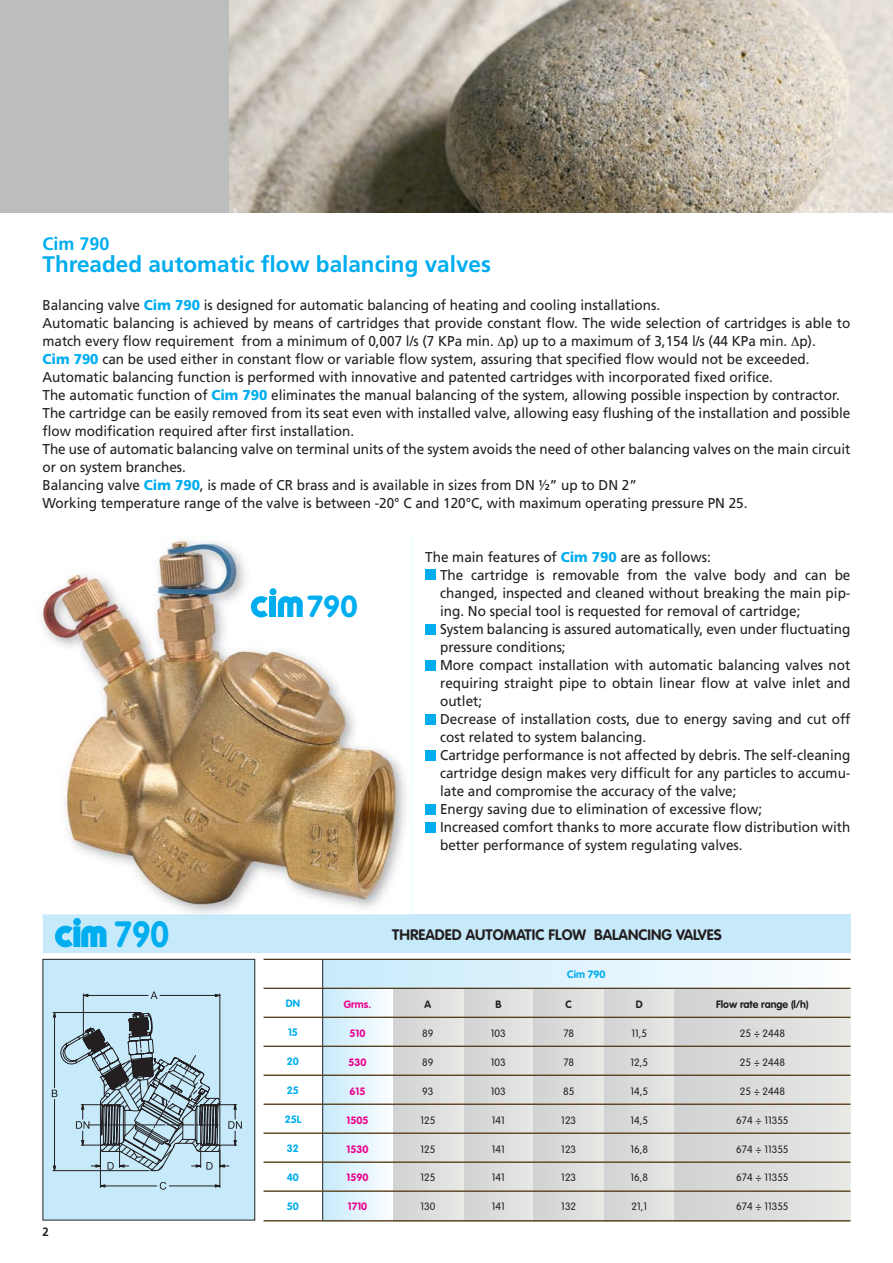
<style>
.page{position:relative;width:893px;height:1263px;background:#fff}
.page>*{position:absolute;margin:0;border:0;box-sizing:border-box;transform-origin:0 0}
.t1{font:700 36px "VAG Rounded";color:#00adef;scale:.9 1}
.t2{font:700 30px "VAG Rounded";color:#00adef}
.t3{font:700 22.5px "Frutiger";color:#00adef}
.t4{font:700 18px "Frutiger";color:#00adef}
.t5{font:700 15px "VAG Rounded";color:#231f20}
.t6{font:14.25px/18px "Frutiger";color:#231f20;scale:.95 1}
.t7{font:700 12px "Frutiger";color:#231f20;scale:.95 1}
.t8{font:300 10.5px "VAG Rounded";color:#231f20}
.t9{font:700 10.5px "VAG Rounded";color:#ec008c}
.t10{font:700 10.5px "VAG Rounded";color:#00adef}
.t11{font:700 10.5px "VAG Rounded";color:#231f20}
.s1{font-weight:900;color:#00adef}
</style>
<div class="page">
<div style="left:463px;top:960px;width:71px;height:261px;background:#dbdcdb"></div>
<div style="left:534px;top:960px;width:70px;height:261px;background:#dbdcdb"></div>
<div style="left:604px;top:960px;width:70px;height:261px;background:#dbdcdb"></div>
<svg style="left:674px;top:989px;width:176px;height:231px;background:#dadad8"></svg>
<div style="left:393px;top:960px;width:70px;height:261px;background:#dbdcdb"></div>
<svg style="left:323px;top:989px;width:70px;height:231px"></svg>
<div style="left:322px;top:960px;width:528px;height:29px;background:linear-gradient(to right,#c7eafb,#fcfeff)"></div>
<div style="left:43px;top:959px;width:212px;height:261px;background:#c7eafb"></div>
<svg style="left:52px;top:991px;width:190px;height:199px"></svg>
<div style="left:43px;top:959px;width:212px;height:261px;border:1px solid #231f20"></div>
<hr style="left:264px;top:959px;width:586px;height:1px;background:#231f20">
<hr style="left:322px;top:960px;width:1px;height:260px;background:#231f20">
<div style="left:43px;top:915px;width:807px;height:38px;background:#c7eafb"></div>
<hr style="left:264px;top:1220px;width:586px;height:1px;background:#231f20">
<hr style="left:264px;top:988px;width:586px;height:1px;background:#231f20">
<hr style="left:264px;top:1017px;width:586px;height:1px;background:#231f20">
<hr style="left:264px;top:1046px;width:586px;height:1px;background:#231f20">
<hr style="left:264px;top:1075px;width:586px;height:1px;background:#231f20">
<hr style="left:264px;top:1104px;width:586px;height:1px;background:#231f20">
<hr style="left:264px;top:1133px;width:586px;height:1px;background:#231f20">
<hr style="left:264px;top:1162px;width:586px;height:1px;background:#231f20">
<hr style="left:264px;top:1191px;width:586px;height:1px;background:#231f20">
<div style="left:0;top:0;width:230px;height:213px;background:#bbbdbf"></div>
<div style="left:425px;top:570px;width:10px;height:10px;background:#00adef"></div>
<div style="left:425px;top:660px;width:10px;height:10px;background:#00adef"></div>
<div style="left:425px;top:714px;width:10px;height:10px;background:#00adef"></div>
<div style="left:425px;top:624px;width:10px;height:10px;background:#00adef"></div>
<div style="left:425px;top:804px;width:10px;height:10px;background:#00adef"></div>
<div style="left:425px;top:822px;width:10px;height:10px;background:#00adef"></div>
<img style="left:230px;top:0;width:663px;height:213px">
<img style="left:41px;top:539px;width:369px;height:380px">
<svg style="left:55px;top:918px;width:52px;height:30px"></svg>
<svg style="left:251px;top:596px;width:17px;height:21px"></svg>
<svg style="left:278px;top:596px;width:25px;height:21px"></svg>
<div style="left:270px;top:597px;width:6px;height:20px;background:#00adef"></div>
<div style="left:269px;top:589px;width:7px;height:6px;background:#00adef;border-radius:50%"></div>
<div style="left:425px;top:750px;width:10px;height:10px;background:#00adef"></div>
<p class="t4" style="left:43px;top:236px;width:69px">Cim 790</p>
<h3 class="t3" style="left:43px;top:256px;width:450px">Threaded automatic flow balancing valves</h3>
<p class="t6" style="left:43px;top:297px;width:852px">Balancing valve <span class="s1">Cim 790</span> is designed for automatic balancing of heating and cooling installations.<br>Automatic balancing is achieved by means of cartridges that provide constant flow. The wide selection of cartridges is able to match every flow requirement from a minimum of 0,007 l/s (7 KPa min. p) up to a maximum of 3,154 l/s (44 KPa min. p).<br><span class="s1">Cim 790</span> can be used either in constant flow or variable flow system, assuring that specified flow would not be exceeded.<br>Automatic balancing function is performed with innovative and patented cartridges with incorporated fixed orifice.<br>The automatic function of <span class="s1">Cim 790</span> eliminates the manual balancing of the system, allowing possible inspection by contractor.<br>The cartridge can be easily removed from its seat even with installed valve, allowing easy flushing of the installation and possible flow modification required after first installation.<br>The use of automatic balancing valve on terminal units of the system avoids the need of other balancing valves on the main circuit or on system branches.<br>Balancing valve <span class="s1">Cim 790</span>, is made of CR brass and is available in sizes from DN ½” up to DN 2”<br>Working temperature range of the valve is between -20° C and 120°C, with maximum operating pressure PN 25.</p>
<h2 class="t2" style="left:307px;top:594px;width:52px">790</h2>
<p class="t6" style="left:440px;top:549px;width:433px;text-indent:-15px">The main features of <span class="s1">Cim 790</span> are as follows:<br>The cartridge is removable from the valve body and can be changed, inspected and cleaned without breaking the main pip&shy;ing. No special tool is requested for removal of cartridge;<br>System balancing is assured automatically, even under fluctuating pressure conditions;<br>More compact installation with automatic balancing valves not requiring straight pipe to obtain linear flow at valve inlet and outlet;<br>Decrease of installation costs, due to energy saving and cut off cost related to system balancing.<br>Cartridge performance is not affected by debris. The self-cleaning cartridge design makes very difficult for any particles to accumu&shy;late and compromise the accuracy of the valve;<br>Energy saving due to elimination of excessive flow;<br>Increased comfort thanks to more accurate flow distribution with better performance of system regulating valves.</p>
<h1 class="t1" style="left:115px;top:919px;width:62px">790</h1>
<p class="t5" style="left:392px;top:928px;width:331px">THREADED AUTOMATIC FLOW BALANCING VALVES</p>
<p class="t7" style="left:43px;top:1227px;width:8px">2</p>
<p class="t10" style="left:286px;top:999px;width:16px">DN</p>
<p class="t10" style="left:288px;top:1028px;width:11px">15</p>
<p class="t10" style="left:287px;top:1057px;width:14px">20</p>
<p class="t10" style="left:287px;top:1086px;width:14px">25</p>
<p class="t10" style="left:285px;top:1115px;width:18px">25L</p>
<p class="t10" style="left:287px;top:1144px;width:14px">32</p>
<p class="t10" style="left:287px;top:1173px;width:14px">40</p>
<p class="t10" style="left:287px;top:1202px;width:14px">50</p>
<p class="t9" style="left:344px;top:999px;width:29px">Grms.</p>
<p class="t9" style="left:350px;top:1028px;width:17px">510</p>
<p class="t9" style="left:348px;top:1057px;width:20px">530</p>
<p class="t9" style="left:350px;top:1086px;width:17px">615</p>
<p class="t9" style="left:347px;top:1115px;width:23px">1505</p>
<p class="t9" style="left:347px;top:1144px;width:23px">1530</p>
<p class="t9" style="left:347px;top:1173px;width:23px">1590</p>
<p class="t9" style="left:348px;top:1202px;width:21px">1710</p>
<p class="t11" style="left:425px;top:999px;width:8px">A</p>
<p class="t8" style="left:422px;top:1028px;width:13px">89</p>
<p class="t8" style="left:422px;top:1057px;width:13px">89</p>
<p class="t8" style="left:422px;top:1086px;width:13px">93</p>
<p class="t8" style="left:420px;top:1115px;width:16px">125</p>
<p class="t8" style="left:420px;top:1144px;width:16px">125</p>
<p class="t8" style="left:420px;top:1173px;width:16px">125</p>
<p class="t8" style="left:420px;top:1202px;width:16px">130</p>
<p class="t11" style="left:495px;top:999px;width:8px">B</p>
<p class="t8" style="left:491px;top:1028px;width:16px">103</p>
<p class="t8" style="left:491px;top:1057px;width:16px">103</p>
<p class="t8" style="left:491px;top:1086px;width:16px">103</p>
<p class="t8" style="left:492px;top:1115px;width:15px">141</p>
<p class="t8" style="left:492px;top:1144px;width:15px">141</p>
<p class="t8" style="left:492px;top:1173px;width:15px">141</p>
<p class="t8" style="left:492px;top:1202px;width:15px">141</p>
<p class="t10" style="left:567px;top:970px;width:40px">Cim 790</p>
<p class="t11" style="left:566px;top:999px;width:8px">C</p>
<p class="t8" style="left:563px;top:1028px;width:12px">78</p>
<p class="t8" style="left:563px;top:1057px;width:12px">78</p>
<p class="t8" style="left:563px;top:1086px;width:13px">85</p>
<p class="t8" style="left:561px;top:1115px;width:16px">123</p>
<p class="t8" style="left:561px;top:1144px;width:16px">123</p>
<p class="t8" style="left:561px;top:1173px;width:16px">123</p>
<p class="t8" style="left:561px;top:1202px;width:16px">132</p>
<p class="t11" style="left:636px;top:999px;width:9px">D</p>
<p class="t8" style="left:631px;top:1028px;width:17px">11,5</p>
<p class="t8" style="left:630px;top:1057px;width:19px">12,5</p>
<p class="t8" style="left:630px;top:1086px;width:19px">14,5</p>
<p class="t8" style="left:630px;top:1115px;width:19px">14,5</p>
<p class="t8" style="left:630px;top:1144px;width:19px">16,8</p>
<p class="t8" style="left:630px;top:1173px;width:19px">16,8</p>
<p class="t8" style="left:631px;top:1202px;width:17px">21,1</p>
<p class="t11" style="left:716px;top:999px;width:94px">Flow rate range (l/h)</p>
<p class="t8" style="left:740px;top:1028px;width:47px">25 ÷ 2448</p>
<p class="t8" style="left:740px;top:1057px;width:47px">25 ÷ 2448</p>
<p class="t8" style="left:740px;top:1086px;width:47px">25 ÷ 2448</p>
<p class="t8" style="left:736px;top:1115px;width:54px">674 ÷ 11355</p>
<p class="t8" style="left:736px;top:1144px;width:54px">674 ÷ 11355</p>
<p class="t8" style="left:736px;top:1173px;width:54px">674 ÷ 11355</p>
<p class="t8" style="left:736px;top:1202px;width:54px">674 ÷ 11355</p>
</div>
